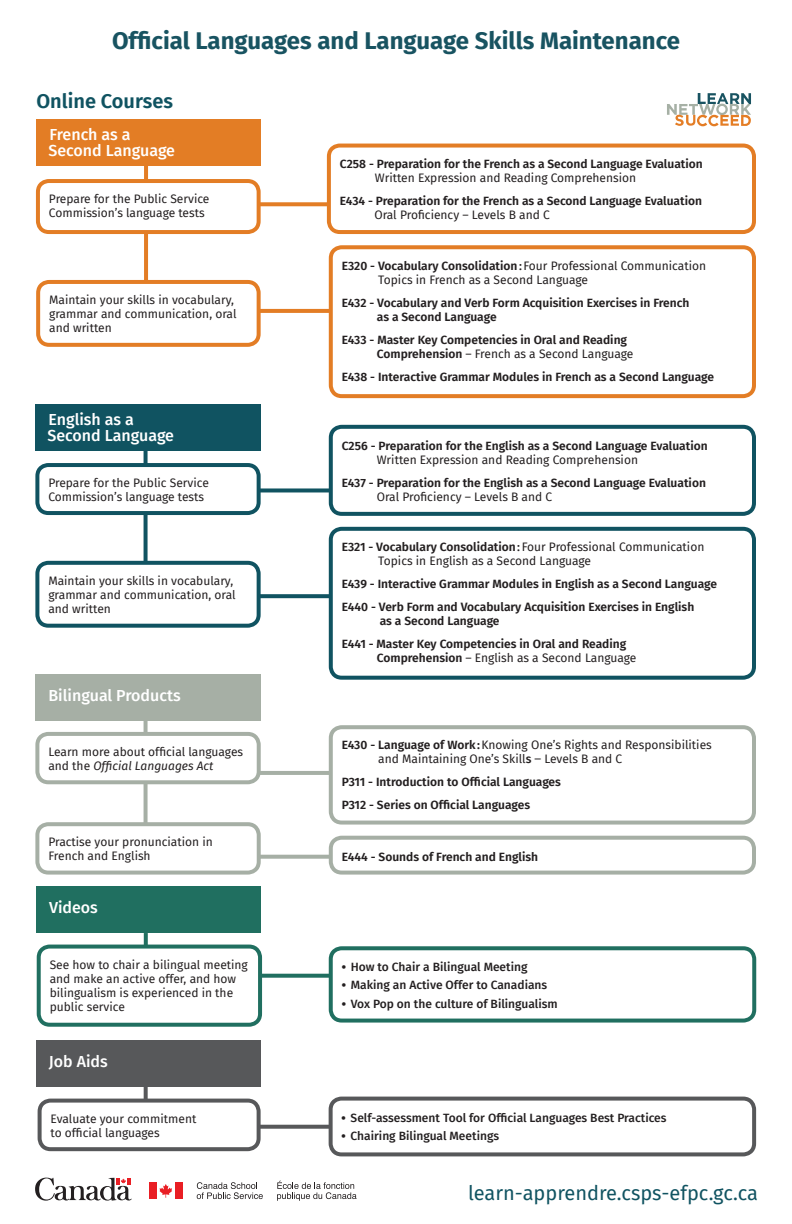
<style>
.page{position:relative;width:792px;height:1224px;background:#fff}
.page>*{position:absolute;margin:0;border:0;box-sizing:border-box;transform-origin:0 0}
.t1{font:700 24px "Fira Sans";color:#185361}
.txt_entête{font:20px "Fira Sans";color:#105361}
.titre{font:600 20px "Fira Sans";color:#105361}
.Sujet{font:500 16px/16px "Fira Sans";color:#fff}
.titre_des_cours_2_li{font:600 12px/14px "Fira Sans";color:#231f20}
.txt_courrant{font:12px/14px "Fira Sans";color:#231f20}
.titre_des_cours_2_li-2{font:12px/14px "Fira Sans";color:#231f20}
.t2{font:500 12px "Fira Sans";color:#231f20}
.description_cours{font:12px "Fira Sans";color:#231f20}
.titre_des_cours{font:600 12px "Fira Sans";color:#231f20}
.s1{font-style:italic}
.s2{font-weight:600}
.s3{font-weight:500}
.s4{font-weight:400}
.s5{font-weight:800}
</style>
<div class="page">
<svg style="left:35px;top:1178px;width:97px;height:23px"></svg>
<svg style="left:262px;top:974px;width:67px;height:4px"></svg>
<svg style="left:144px;top:933px;width:4px;height:12px"></svg>
<svg style="left:261px;top:1125px;width:68px;height:4px"></svg>
<hr style="left:258px;top:771px;width:80px;height:4px;background:#a6afa5">
<svg style="left:261px;top:855px;width:68px;height:4px"></svg>
<svg style="left:144px;top:721px;width:4px;height:101px"></svg>
<svg style="left:144px;top:451px;width:4px;height:110px"></svg>
<svg style="left:261px;top:488px;width:68px;height:4px"></svg>
<svg style="left:261px;top:594px;width:68px;height:4px"></svg>
<svg style="left:261px;top:202px;width:66px;height:4px"></svg>
<svg style="left:261px;top:309px;width:68px;height:4px"></svg>
<div style="left:36px;top:120px;width:225px;height:46px;background:#e37d25"></div>
<hr style="left:144px;top:158px;width:4px;height:169px;background:#e37d25">
<div style="left:38px;top:181px;width:221px;height:51px;background:#fff;border-radius:11px"></div>
<div style="left:36px;top:179px;width:225px;height:55px;border:4px solid #e37d25;border-radius:11px"></div>
<div style="left:327px;top:144px;width:429px;height:90px;border:4px solid #e37d25;border-radius:11px"></div>
<div style="left:329px;top:245px;width:427px;height:153px;border:4px solid #e37d25;border-radius:11px"></div>
<div style="left:36px;top:405px;width:225px;height:46px;background:#105361"></div>
<div style="left:37px;top:465px;width:222px;height:48px;background:#fff;border-radius:11px"></div>
<div style="left:35px;top:463px;width:226px;height:52px;border:4px solid #105361;border-radius:11px"></div>
<div style="left:35px;top:561px;width:226px;height:67px;border:4px solid #105361;border-radius:11px"></div>
<div style="left:329px;top:425px;width:427px;height:91px;border:4px solid #105361;border-radius:11px"></div>
<div style="left:329px;top:527px;width:427px;height:153px;border:4px solid #105361;border-radius:11px"></div>
<div style="left:36px;top:675px;width:225px;height:46px;background:#a6afa5"></div>
<div style="left:37px;top:734px;width:222px;height:48px;background:#fff;border-radius:11px"></div>
<div style="left:35px;top:732px;width:226px;height:52px;border:4px solid #a6afa5;border-radius:11px"></div>
<div style="left:35px;top:822px;width:226px;height:53px;border:4px solid #a6afa5;border-radius:11px"></div>
<div style="left:331px;top:727px;width:423px;height:96px;background:#fff;border-radius:11px"></div>
<div style="left:329px;top:725px;width:427px;height:100px;border:4px solid #a6afa5;border-radius:11px"></div>
<div style="left:329px;top:836px;width:427px;height:39px;border:4px solid #a6afa5;border-radius:11px"></div>
<div style="left:36px;top:1040px;width:225px;height:46px;background:#57585a"></div>
<svg style="left:144px;top:1086px;width:4px;height:13px"></svg>
<div style="left:38px;top:1099px;width:223px;height:52px;border:4px solid #57585a;border-radius:11px"></div>
<div style="left:36px;top:887px;width:225px;height:46px;background:#206f60"></div>
<div style="left:37px;top:945px;width:225px;height:82px;border:4px solid #206f60;border-radius:11px"></div>
<div style="left:329px;top:1097px;width:427px;height:59px;border:4px solid #57585a;border-radius:11px"></div>
<div style="left:329px;top:946px;width:427px;height:77px;border:4px solid #206f60;border-radius:11px"></div>
<div style="left:38px;top:282px;width:221px;height:63px;background:#fff;border-radius:11px"></div>
<div style="left:36px;top:280px;width:225px;height:67px;border:4px solid #e37d25;border-radius:11px"></div>
<svg style="left:667px;top:93px;width:84px;height:33px"></svg>
<svg style="left:197px;top:1182px;width:66px;height:17px"></svg>
<div style="left:149px;top:1182px;width:8px;height:17px;background:#e91e24"></div>
<svg style="left:159px;top:1184px;width:13px;height:14px"></svg>
<div style="left:175px;top:1182px;width:8px;height:17px;background:#e91e24"></div>
<svg style="left:277px;top:1181px;width:80px;height:20px"></svg>
<p class="t1" style="left:112px;top:21px;width:569px">Official Languages and Language Skills Maintenance</p>
<p class="titre" style="left:36px;top:84px;width:138px">Online Courses</p>
<p class="Sujet" style="left:48px;top:126px;width:128px">French as a<br>Second Language</p>
<p class="txt_courrant" style="left:49px;top:192px;width:162px">Prepare for the Public Service<br>Commission’s language tests</p>
<p class="txt_courrant" style="left:49px;top:293px;width:189px">Maintain your skills in vocabulary, grammar and communication, oral and written</p>
<p class="Sujet" style="left:48px;top:411px;width:128px">English as a<br>Second Language</p>
<p class="txt_courrant" style="left:48px;top:476px;width:162px">Prepare for the Public Service<br>Commission’s language tests</p>
<p class="txt_courrant" style="left:48px;top:574px;width:189px">Maintain your skills in vocabulary, grammar and communication, oral and written</p>
<p class="Sujet" style="left:48px;top:687px;width:134px">Bilingual Products</p>
<p class="txt_courrant" style="left:48px;top:745px;width:196px">Learn more about official languages and the <span class="s1">Official Languages Act</span></p>
<p class="txt_courrant" style="left:48px;top:835px;width:166px">Practise your pronunciation in<br>French and English</p>
<p class="Sujet" style="left:49px;top:899px;width:50px">Videos</p>
<p class="txt_courrant" style="left:50px;top:957px;width:200px">See how to chair a bilingual meeting and make an active offer, and how bilingualism is experienced in the public service</p>
<p class="Sujet" style="left:49px;top:1052px;width:60px">Job Aids</p>
<p class="txt_courrant" style="left:51px;top:1111px;width:147px">Evaluate your commitment to official languages</p>
<p class="titre_des_cours_2_li" style="left:340px;top:156px;width:364px">C258 - Preparation for the French as a Second Language Evaluation</p>
<p class="description_cours" style="left:375px;top:169px;width:263px">Written Expression and Reading Comprehension</p>
<p class="titre_des_cours_2_li" style="left:340px;top:193px;width:364px">E434 - Preparation for the French as a Second Language Evaluation</p>
<p class="txt_courrant" style="left:374px;top:207px;width:177px">Oral Proficiency – Levels B and C</p>
<p class="titre_des_cours_2_li-2" style="left:378px;top:259px;width:329px;text-indent:-36px"><span class="s2">E320 - Vocabulary Consolidation</span><span class="s3">:</span> Four Professional Communication<br>Topics in French as a Second Language</p>
<p class="titre_des_cours_2_li" style="left:377px;top:296px;width:314px;text-indent:-35px">E432 - Vocabulary and Verb Form Acquisition Exercises in French as a Second Language</p>
<p class="titre_des_cours_2_li" style="left:377px;top:333px;width:258px;text-indent:-35px">E433 - Master Key Competencies in Oral and Reading<br>Comprehension <span class="s4">– French as a Second Language</span></p>
<p class="titre_des_cours_2_li" style="left:342px;top:370px;width:374px">E438 - Interactive Grammar Modules in French as a Second Language</p>
<p class="titre_des_cours_2_li" style="left:342px;top:438px;width:367px">C256 - Preparation for the English as a Second Language Evaluation</p>
<p class="txt_courrant" style="left:377px;top:453px;width:263px">Written Expression and Reading Comprehension</p>
<p class="titre_des_cours_2_li" style="left:342px;top:475px;width:366px">E437 - Preparation for the English as a Second Language Evaluation</p>
<p class="description_cours" style="left:377px;top:488px;width:177px">Oral Proficiency – Levels B and C</p>
<p class="titre_des_cours_2_li-2" style="left:378px;top:540px;width:328px;text-indent:-36px"><span class="s2">E321 - Vocabulary Consolidation</span><span class="s3">:</span> Four Professional Communication<br>Topics in English as a Second Language</p>
<p class="titre_des_cours_2_li" style="left:342px;top:576px;width:377px">E439 - Interactive Grammar Modules in English as a Second Language</p>
<p class="titre_des_cours_2_li" style="left:380px;top:599px;width:316px;text-indent:-38px">E440 - Verb Form and Vocabulary Acquisition Exercises in English as a Second Language</p>
<p class="titre_des_cours_2_li" style="left:377px;top:636px;width:261px;text-indent:-35px">E441 - Master Key Competencies in Oral and Reading<br>Comprehension <span class="s4">– English as a Second Language</span></p>
<p class="titre_des_cours_2_li-2" style="left:378px;top:738px;width:335px;text-indent:-36px"><span class="s2">E430 - Language of Work:</span>Knowing One’s Rights and Responsibilities and Maintaining One’s Skill<span class="s3">s</span> ‒ Levels B and C</p>
<p class="titre_des_cours_2_li" style="left:342px;top:775px;width:221px">P311 - Introduction to Official Languages</p>
<p class="titre_des_cours_2_li" style="left:342px;top:798px;width:190px">P312 - Series on Official Languages</p>
<p class="titre_des_cours" style="left:342px;top:847px;width:198px">E444 - Sounds of French and English</p>
<p class="t2" style="left:342px;top:957px;width:187px"><span class="s5">•</span> How to Chair a Bilingual Meeting</p>
<p class="t2" style="left:342px;top:975px;width:207px"><span class="s5">•</span> Making an Active Offer to Canadians</p>
<p class="t2" style="left:342px;top:994px;width:218px"><span class="s5">•</span> Vox Pop on the culture of Bilingualism</p>
<p class="t2" style="left:342px;top:1108px;width:326px"><span class="s5">•</span> Self-assessment Tool for Official Languages Best Practices</p>
<p class="t2" style="left:342px;top:1126px;width:159px"><span class="s5">•</span> Chairing Bilingual Meetings</p>
<p class="txt_entête" style="left:468px;top:1178px;width:291px">learn-apprendre.csps-efpc.gc.ca</p>
</div>
